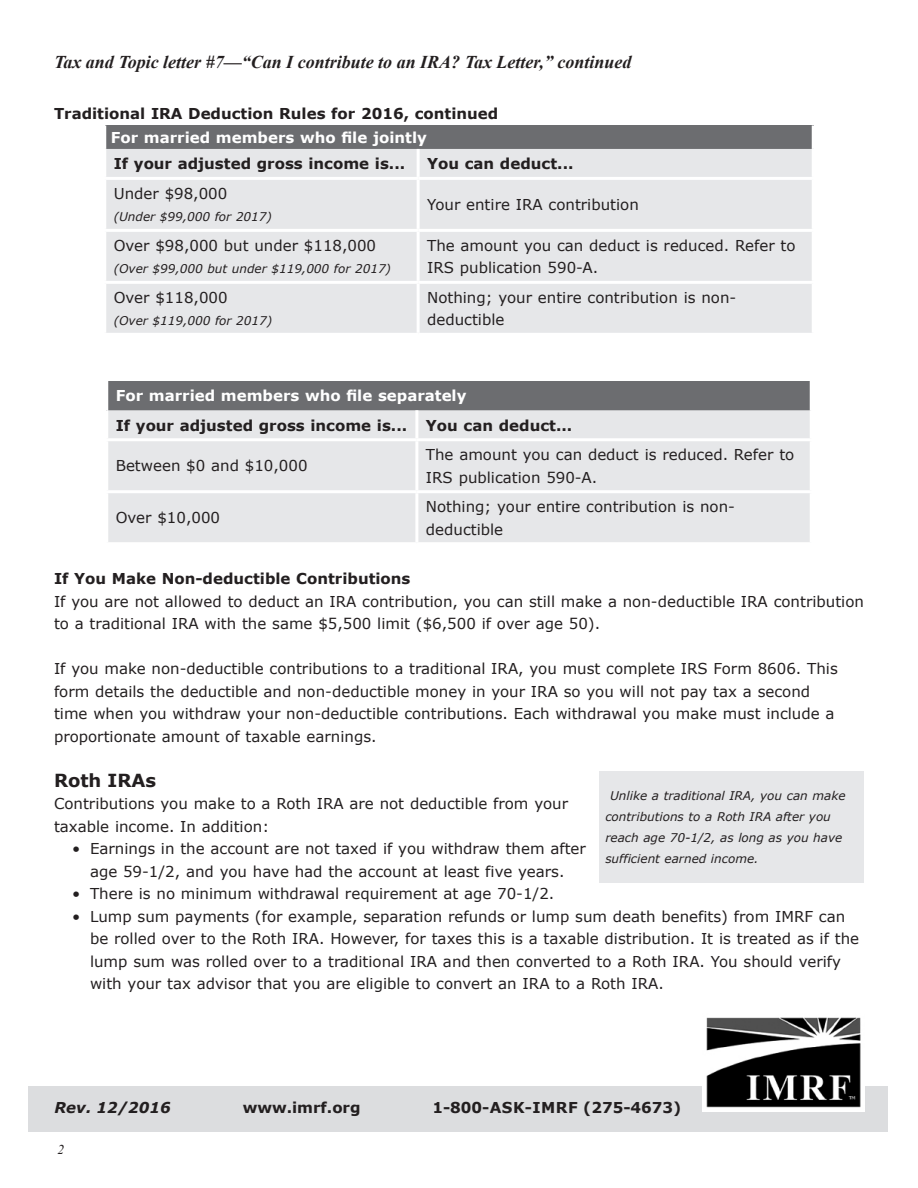
<style>
.page{position:relative;width:918px;height:1188px;background:#fff}
.page>*{position:absolute;margin:0;border:0;box-sizing:border-box;transform-origin:0 0}
.t1{font:italic 700 18px "Times New Roman";color:#231f20}
.Body{font:700 18px "Verdana";color:#231f20}
.Subhead{font:15px/22.5px "Verdana";color:#231f20}
.Subhead-2{font:700 15px "Verdana";color:#231f20}
.Subhead-3{font:700 15px "Verdana";color:#fff}
.t2{font:italic 700 15px "Verdana";color:#231f20}
.t3{font:italic 13.5px "Times New Roman";color:#231f20}
.Subhead-4{font:italic 12px/21px "Verdana";color:#231f20}
</style>
<div class="page">
<div style="left:29px;top:1087px;width:859px;height:45px;background:#dcdddf"></div>
<img style="left:703px;top:1017px;width:162px;height:94px">
<div style="left:105px;top:125px;width:708px;height:24px;background:#6c6d70"></div>
<div style="left:106px;top:149px;width:706px;height:184px;background:#e6e7e9"></div>
<hr style="left:103px;top:177px;width:315px;height:3px;background:#fff">
<hr style="left:418px;top:177px;width:397px;height:3px;background:#fff">
<hr style="left:103px;top:229px;width:315px;height:3px;background:#fff">
<hr style="left:418px;top:229px;width:397px;height:3px;background:#fff">
<hr style="left:417px;top:149px;width:3px;height:28px;background:#fff">
<hr style="left:417px;top:180px;width:3px;height:49px;background:#fff">
<hr style="left:417px;top:232px;width:3px;height:49px;background:#fff">
<hr style="left:103px;top:281px;width:315px;height:3px;background:#fff">
<hr style="left:418px;top:281px;width:397px;height:3px;background:#fff">
<hr style="left:417px;top:284px;width:3px;height:49px;background:#fff">
<hr style="left:103px;top:125px;width:3px;height:24px;background:#fff">
<hr style="left:812px;top:125px;width:3px;height:24px;background:#fff">
<div style="left:107px;top:381px;width:704px;height:29px;background:#6c6d70"></div>
<div style="left:108px;top:410px;width:702px;height:132px;background:#e6e7e9"></div>
<hr style="left:105px;top:381px;width:3px;height:29px;background:#fff">
<hr style="left:810px;top:381px;width:3px;height:29px;background:#fff">
<hr style="left:415px;top:410px;width:3px;height:28px;background:#fff">
<hr style="left:105px;top:438px;width:312px;height:3px;background:#fff">
<hr style="left:417px;top:438px;width:396px;height:3px;background:#fff">
<hr style="left:415px;top:441px;width:3px;height:49px;background:#fff">
<hr style="left:105px;top:490px;width:312px;height:3px;background:#fff">
<hr style="left:417px;top:490px;width:396px;height:3px;background:#fff">
<hr style="left:415px;top:493px;width:3px;height:49px;background:#fff">
<div style="left:599px;top:772px;width:265px;height:111px;background:#e6e7e9"></div>
<p class="t1" style="left:54px;top:49px;width:579px">Tax and Topic letter #7—“Can I contribute to an IRA? Tax Letter,” continued</p>
<p class="Subhead-2" style="left:54px;top:103px;width:446px">Traditional IRA Deduction Rules for 2016, continued</p>
<p class="Subhead-3" style="left:111px;top:127px;width:318px">For married members who file jointly</p>
<p class="Subhead-2" style="left:114px;top:153px;width:293px">If your adjusted gross income is...</p>
<p class="Subhead-2" style="left:427px;top:153px;width:148px">You can deduct...</p>
<p class="Subhead" style="left:114px;top:182px;width:115px">Under $98,000</p>
<p class="Subhead-4" style="left:114px;top:206px;width:160px">(Under $99,000 for 2017)</p>
<p class="Subhead" style="left:427px;top:193px;width:213px">Your entire IRA contribution</p>
<p class="Subhead" style="left:114px;top:234px;width:264px">Over $98,000 but under $118,000</p>
<p class="Subhead-4" style="left:114px;top:258px;width:279px">(Over $99,000 but under $119,000 for 2017)</p>
<p class="Subhead" style="left:114px;top:286px;width:115px">Over $118,000</p>
<p class="Subhead-4" style="left:114px;top:310px;width:160px">(Over $119,000 for 2017)</p>
<p class="Subhead" style="left:427px;top:234px;width:370px">The amount you can deduct is reduced. Refer to<br>IRS publication 590-A.</p>
<p class="Subhead" style="left:427px;top:286px;width:311px">Nothing; your entire contribution is non&shy;deductible</p>
<p class="Subhead-3" style="left:116px;top:385px;width:352px">For married members who file separately</p>
<p class="Subhead-2" style="left:116px;top:415px;width:293px">If your adjusted gross income is...</p>
<p class="Subhead-2" style="left:426px;top:415px;width:148px">You can deduct...</p>
<p class="Subhead" style="left:116px;top:455px;width:193px">Between $0 and $10,000</p>
<p class="Subhead" style="left:426px;top:443px;width:370px">The amount you can deduct is reduced. Refer to<br>IRS publication 590-A.</p>
<p class="Subhead" style="left:116px;top:507px;width:106px">Over $10,000</p>
<p class="Subhead" style="left:426px;top:495px;width:311px">Nothing; your entire contribution is non&shy;deductible</p>
<p class="Subhead-2" style="left:54px;top:568px;width:358px">If You Make Non-deductible Contributions</p>
<p class="Subhead" style="left:54px;top:590px;width:811px">If you are not allowed to deduct an IRA contribution, you can still make a non-deductible IRA contribution to a traditional IRA with the same $5,500 limit ($6,500 if over age 50).</p>
<p class="Subhead" style="left:54px;top:657px;width:785px">If you make non-deductible contributions to a traditional IRA, you must complete IRS Form 8606. This form details the deductible and non-deductible money in your IRA so you will not pay tax a second time when you withdraw your non-deductible contributions. Each withdrawal you make must include a proportionate amount of taxable earnings.</p>
<p class="Body" style="left:54px;top:767px;width:104px">Roth IRAs</p>
<p class="Subhead" style="left:54px;top:792px;width:516px">Contributions you make to a Roth IRA are not deductible from your taxable income. In addition:</p>
<p class="Subhead" style="left:72px;top:837px;width:516px;text-align:center">• Earnings in the account are not taxed if you withdraw them after age 59-1/2, and you have had the account at least five years.</p>
<p class="Subhead" style="left:72px;top:882px;width:484px">• There is no minimum withdrawal requirement at age 70-1/2.</p>
<p class="Subhead" style="left:90px;top:905px;width:771px;text-indent:-18px">• Lump sum payments (for example, separation refunds or lump sum death benefits) from IMRF can be rolled over to the Roth IRA. However, for taxes this is a taxable distribution. It is treated as if the lump sum was rolled over to a traditional IRA and then converted to a Roth IRA. You should verify with your tax advisor that you are eligible to convert an IRA to a Roth IRA.</p>
<p class="Subhead-4" style="left:605px;top:785px;width:242px;text-indent:5px">Unlike a traditional IRA, you can make contributions to a Roth IRA after you reach age 70-1/2, as long as you have sufficient earned income.</p>
<p class="t2" style="left:55px;top:1097px;width:118px">Rev. 12/2016</p>
<p class="Subhead-2" style="left:243px;top:1097px;width:119px">www.imrf.org</p>
<p class="Subhead-2" style="left:432px;top:1097px;width:250px">1-800-ASK-IMRF (275-4673)</p>
<p class="t3" style="left:57px;top:1140px;width:8px">2</p>
</div>
